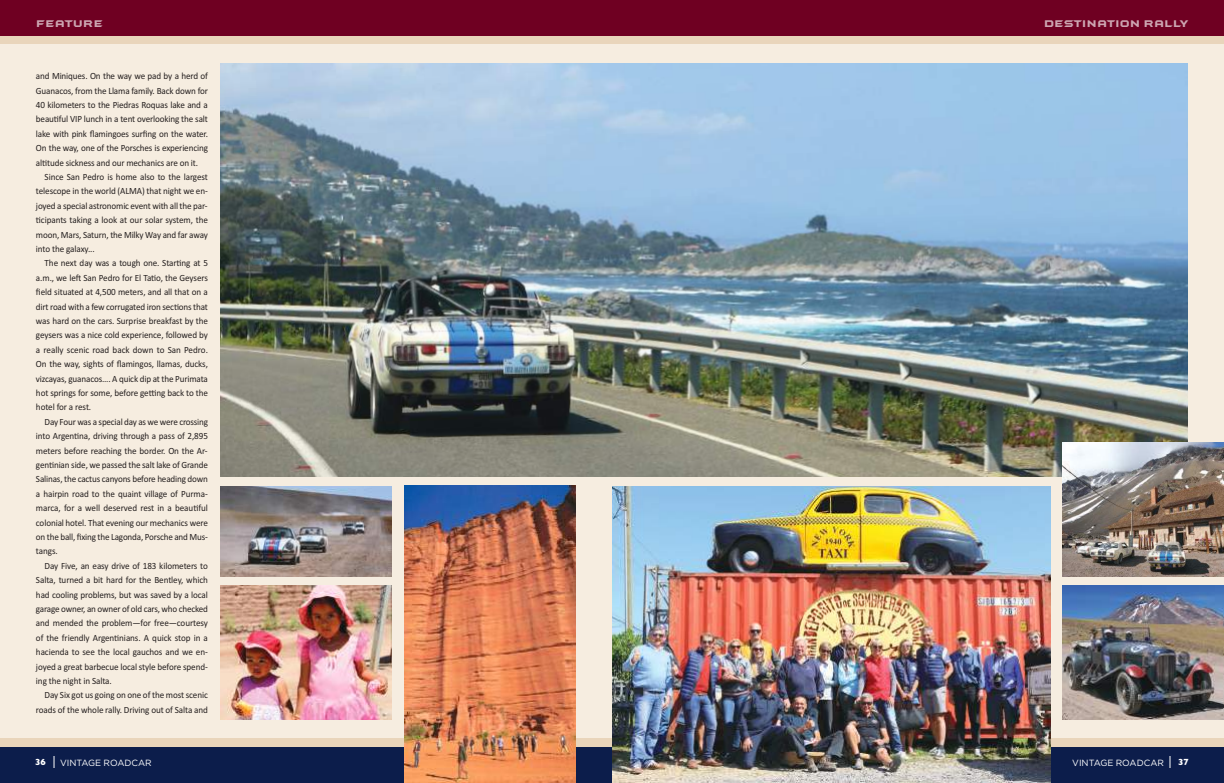
<style>
.page{position:relative;width:1224px;height:783px;background:#fff}
.page>*{position:absolute;margin:0;border:0;box-sizing:border-box;transform-origin:0 0}
.t1{font:10px "Batman Forever 1";color:rgb(255 255 255/.65);scale:.96 1}
.t2{font:9.5px/14.4px "Calibri";letter-spacing:-.015em;color:#241f1f;text-align:justify;scale:.96 1}
.t3{font:9px "Gotham";color:#fff}
.t4{font:700 9px "Gill Sans";color:#fff}
</style>
<div class="page">
<div style="left:0;top:738px;width:1224px;height:45px;background:#0c1d4b"></div>
<div style="left:0;top:0;width:1224px;height:45px;background:#6f0022"></div>
<div style="left:0;top:36px;width:1224px;height:9px;background:#e9d5bb"></div>
<div style="left:0;top:738px;width:1224px;height:9px;background:#e9d5bb"></div>
<div style="left:0;top:44px;width:1224px;height:694px;background:#f6ede0"></div>
<svg style="left:54px;top:756px;width:1px;height:12px"></svg>
<svg style="left:1170px;top:756px;width:1px;height:12px"></svg>
<img style="left:220px;top:63px;width:967px;height:414px">
<img style="left:612px;top:486px;width:439px;height:297px">
<img style="left:404px;top:485px;width:172px;height:298px">
<img style="left:220px;top:486px;width:171px;height:90px">
<img style="left:220px;top:586px;width:171px;height:134px">
<img style="left:1062px;top:442px;width:162px;height:134px">
<img style="left:1062px;top:586px;width:162px;height:134px">
<p class="t1" style="left:36px;top:17px;width:71px">FEATURE</p>
<p class="t1" style="left:1044px;top:17px;width:152px">DESTINATION RALLY</p>
<p class="t2" style="left:36px;top:69px;width:181px">and Miniques. On the way we pad by a herd of Guanacos, from the Llama family. Back down for 40 kilometers to the Piedras Roquas lake and a beautiful VIP lunch in a tent overlooking the salt lake with pink flamingoes surfing on the water.<br>On the way, one of the Porsches is experiencing altitude sickness and our mechanics are on it.</p>
<p class="t2" style="left:36px;top:170px;width:181px;text-indent:9px">Since San Pedro is home also to the largest telescope in the world (ALMA) that night we en&shy;joyed a special astronomic event with all the par&shy;ticipants taking a look at our solar system, the moon, Mars, Saturn, the Milky Way and far away into the galaxy...</p>
<p class="t2" style="left:36px;top:256px;width:181px;text-indent:9px">The next day was a tough one. Starting at 5 a.m., we left San Pedro for El Tatio, the Geysers field situated at 4,500 meters, and all that on a dirt road with a few corrugated iron sections that was hard on the cars. Surprise breakfast by the geysers was a nice cold experience, followed by a really scenic road back down to San Pedro.<br>On the way, sights of flamingos, llamas, ducks, vizcayas, guanacos…. A quick dip at the Purimata hot springs for some, before getting back to the hotel for a rest.</p>
<p class="t2" style="left:36px;top:414px;width:181px;text-indent:9px">Day Four was a special day as we were crossing into Argentina, driving through a pass of 2,895 meters before reaching the border. On the Ar&shy;gentinian side, we passed the salt lake of Grande Salinas, the cactus canyons before heading down a hairpin road to the quaint village of Purma&shy;marca, for a well deserved rest in a beautiful colonial hotel. That evening our mechanics were on the ball, fixing the Lagonda, Porsche and Mus&shy;tangs.</p>
<p class="t2" style="left:36px;top:558px;width:181px;text-indent:9px">Day Five, an easy drive of 183 kilometers to Salta, turned a bit hard for the Bentley, which had cooling problems, but was saved by a local garage owner, an owner of old cars, who checked and mended the problem—for free—courtesy of the friendly Argentinians. A quick stop in a hacienda to see the local gauchos and we en&shy;joyed a great barbecue local style before spend&shy;ing the night in Salta.</p>
<p class="t2" style="left:36px;top:688px;width:181px;text-align:right">Day Six got us going on one of the most scenic roads of the whole rally. Driving out of Salta and</p>
<p class="t4" style="left:35px;top:757px;width:12px">36</p>
<p class="t3" style="left:60px;top:759px;width:93px">VINTAGE ROADCAR</p>
<p class="t3" style="left:1072px;top:759px;width:93px">VINTAGE ROADCAR</p>
<p class="t4" style="left:1178px;top:757px;width:12px">37</p>
</div>
